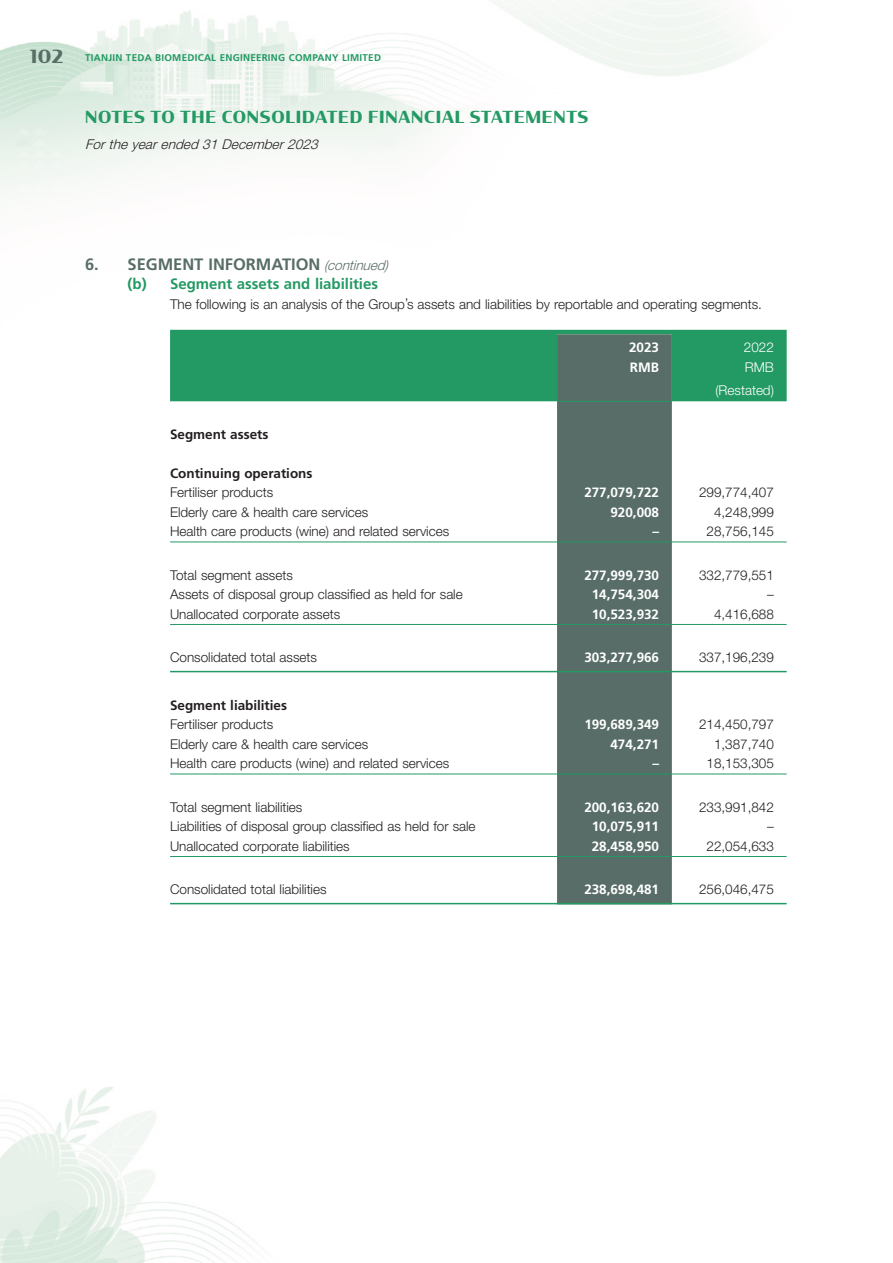
<style>
.page{position:relative;width:893px;height:1263px;background:#fff}
.page>*{position:absolute;margin:0;border:0;box-sizing:border-box;transform-origin:0 0}
.t1{font:700 16.5px "Condor";letter-spacing:.045em;color:#239963}
.Heading_1{font:700 16.5px "Frutiger LT Std";color:#586d67}
.Heading_2{font:700 15px "Frutiger LT Std";color:#239963}
.Body_Text{font:300 13.5px "Helvetica Neue LT Std";color:#231f20}
.Body_Text-2{font:700 13.5px "Frutiger LT Std";color:#fff}
.Body_Text-3{font:700 13.5px "Frutiger LT Std";color:#231f20}
.t2{font:italic 300 13.5px "Helvetica Neue LT Std";color:#231f20}
.Body_Text-4{font:300 13.5px "Helvetica Neue LT Std";color:#fff}
.t3{font:700 9.75px "Frutiger LT Std";letter-spacing:.03em;color:#239963}
.s1{font-family:"Condor";font-size:18px;color:#586d67}
.s2{font-family:"Helvetica Neue LT Std";font-weight:300;font-style:italic;font-size:13.5px}
</style>
<div class="page">
<img style="left:0;top:0;width:787px;height:1263px">
<div style="left:170px;top:330px;width:617px;height:71px;background:#239963"></div>
<div style="left:557px;top:334px;width:115px;height:569px;background:#586d67"></div>
<hr style="left:557px;top:401px;width:115px;height:1px;background:#239963">
<hr style="left:170px;top:542px;width:387px;height:1px;background:#239963">
<hr style="left:557px;top:542px;width:115px;height:1px;background:#239963">
<hr style="left:672px;top:542px;width:115px;height:1px;background:#239963">
<hr style="left:170px;top:624px;width:387px;height:1px;background:#239963">
<hr style="left:557px;top:624px;width:115px;height:1px;background:#239963">
<hr style="left:672px;top:624px;width:115px;height:1px;background:#239963">
<hr style="left:170px;top:671px;width:387px;height:1px;background:#239963">
<hr style="left:557px;top:671px;width:115px;height:1px;background:#239963">
<hr style="left:672px;top:671px;width:115px;height:1px;background:#239963">
<hr style="left:170px;top:774px;width:387px;height:1px;background:#239963">
<hr style="left:557px;top:774px;width:115px;height:1px;background:#239963">
<hr style="left:672px;top:774px;width:115px;height:1px;background:#239963">
<hr style="left:170px;top:856px;width:387px;height:1px;background:#239963">
<hr style="left:557px;top:856px;width:115px;height:1px;background:#239963">
<hr style="left:672px;top:856px;width:115px;height:1px;background:#239963">
<hr style="left:170px;top:903px;width:387px;height:1px;background:#239963">
<hr style="left:557px;top:903px;width:115px;height:1px;background:#239963">
<hr style="left:672px;top:903px;width:115px;height:1px;background:#239963">
<p class="t3" style="left:30px;top:51px;width:352px"><span class="s1">102</span> TIANJIN TEDA BIOMEDICAL ENGINEERING COMPANY LIMITED</p>
<p class="t1" style="left:85px;top:106px;width:505px">NOTES TO THE CONSOLIDATED FINANCIAL STATEMENTS</p>
<p class="t2" style="left:85px;top:136px;width:238px">Fortheyearended 31December2023</p>
<p class="Heading_1" style="left:85px;top:254px;width:305px">6. SEGMENT INFORMATION <span class="s2">(continued)</span></p>
<p class="Heading_2" style="left:128px;top:275px;width:252px">(b) Segment assets and liabilities</p>
<p class="Body_Text" style="left:170px;top:296px;width:593px">The following is an analysis of the Group’s assets and liabilities by reportable and operating segments.</p>
<p class="Body_Text-2" style="left:629px;top:340px;width:31px">2023</p>
<p class="Body_Text-4" style="left:744px;top:339px;width:31px">2022</p>
<p class="Body_Text-2" style="left:630px;top:359px;width:31px">RMB</p>
<p class="Body_Text-4" style="left:745px;top:359px;width:31px">RMB</p>
<p class="Body_Text-4" style="left:715px;top:382px;width:60px">(Restated)</p>
<p class="Body_Text-3" style="left:170px;top:426px;width:100px">Segment assets</p>
<p class="Body_Text-3" style="left:170px;top:465px;width:144px">Continuing operations</p>
<p class="Body_Text" style="left:170px;top:484px;width:105px">Fertiliser products</p>
<p class="Body_Text-2" style="left:584px;top:485px;width:76px">277,079,722</p>
<p class="Body_Text" style="left:699px;top:484px;width:76px">299,774,407</p>
<p class="Body_Text" style="left:170px;top:504px;width:200px">Elderly care &amp; health care services</p>
<p class="Body_Text-2" style="left:610px;top:504px;width:50px">920,008</p>
<p class="Body_Text" style="left:714px;top:504px;width:61px">4,248,999</p>
<p class="Body_Text" style="left:170px;top:523px;width:281px">Health care products (wine) and related services</p>
<p class="Body_Text-2" style="left:652px;top:524px;width:8px">–</p>
<p class="Body_Text" style="left:707px;top:523px;width:69px">28,756,145</p>
<p class="Body_Text" style="left:170px;top:567px;width:124px">Total segment assets</p>
<p class="Body_Text-2" style="left:584px;top:567px;width:76px">277,999,730</p>
<p class="Body_Text" style="left:699px;top:567px;width:76px">332,779,551</p>
<p class="Body_Text" style="left:170px;top:586px;width:294px">Assets of disposal group classified as held for sale</p>
<p class="Body_Text-2" style="left:592px;top:587px;width:69px">14,754,304</p>
<p class="Body_Text" style="left:767px;top:586px;width:8px">–</p>
<p class="Body_Text" style="left:170px;top:606px;width:172px">Unallocated corporate assets</p>
<p class="Body_Text-2" style="left:592px;top:606px;width:69px">10,523,932</p>
<p class="Body_Text" style="left:714px;top:606px;width:61px">4,416,688</p>
<p class="Body_Text" style="left:170px;top:649px;width:148px">Consolidated total assets</p>
<p class="Body_Text-2" style="left:584px;top:650px;width:76px">303,277,966</p>
<p class="Body_Text" style="left:699px;top:649px;width:76px">337,196,239</p>
<p class="Body_Text-3" style="left:170px;top:697px;width:118px">Segment liabilities</p>
<p class="Body_Text" style="left:170px;top:716px;width:105px">Fertiliser products</p>
<p class="Body_Text-2" style="left:584px;top:717px;width:76px">199,689,349</p>
<p class="Body_Text" style="left:699px;top:716px;width:76px">214,450,797</p>
<p class="Body_Text" style="left:170px;top:736px;width:200px">Elderly care &amp; health care services</p>
<p class="Body_Text-2" style="left:610px;top:736px;width:50px">474,271</p>
<p class="Body_Text" style="left:714px;top:736px;width:61px">1,387,740</p>
<p class="Body_Text" style="left:170px;top:755px;width:281px">Health care products (wine) and related services</p>
<p class="Body_Text-2" style="left:652px;top:756px;width:8px">–</p>
<p class="Body_Text" style="left:707px;top:755px;width:69px">18,153,305</p>
<p class="Body_Text" style="left:170px;top:799px;width:134px">Total segment liabilities</p>
<p class="Body_Text-2" style="left:584px;top:799px;width:76px">200,163,620</p>
<p class="Body_Text" style="left:699px;top:799px;width:76px">233,991,842</p>
<p class="Body_Text" style="left:170px;top:818px;width:307px">Liabilities of disposal group classified as held for sale</p>
<p class="Body_Text-2" style="left:592px;top:819px;width:69px">10,075,911</p>
<p class="Body_Text" style="left:767px;top:818px;width:8px">–</p>
<p class="Body_Text" style="left:170px;top:838px;width:181px">Unallocated corporate liabilities</p>
<p class="Body_Text-2" style="left:592px;top:838px;width:69px">28,458,950</p>
<p class="Body_Text" style="left:707px;top:838px;width:69px">22,054,633</p>
<p class="Body_Text" style="left:170px;top:881px;width:158px">Consolidated total liabilities</p>
<p class="Body_Text-2" style="left:584px;top:882px;width:76px">238,698,481</p>
<p class="Body_Text" style="left:699px;top:881px;width:76px">256,046,475</p>
</div>
